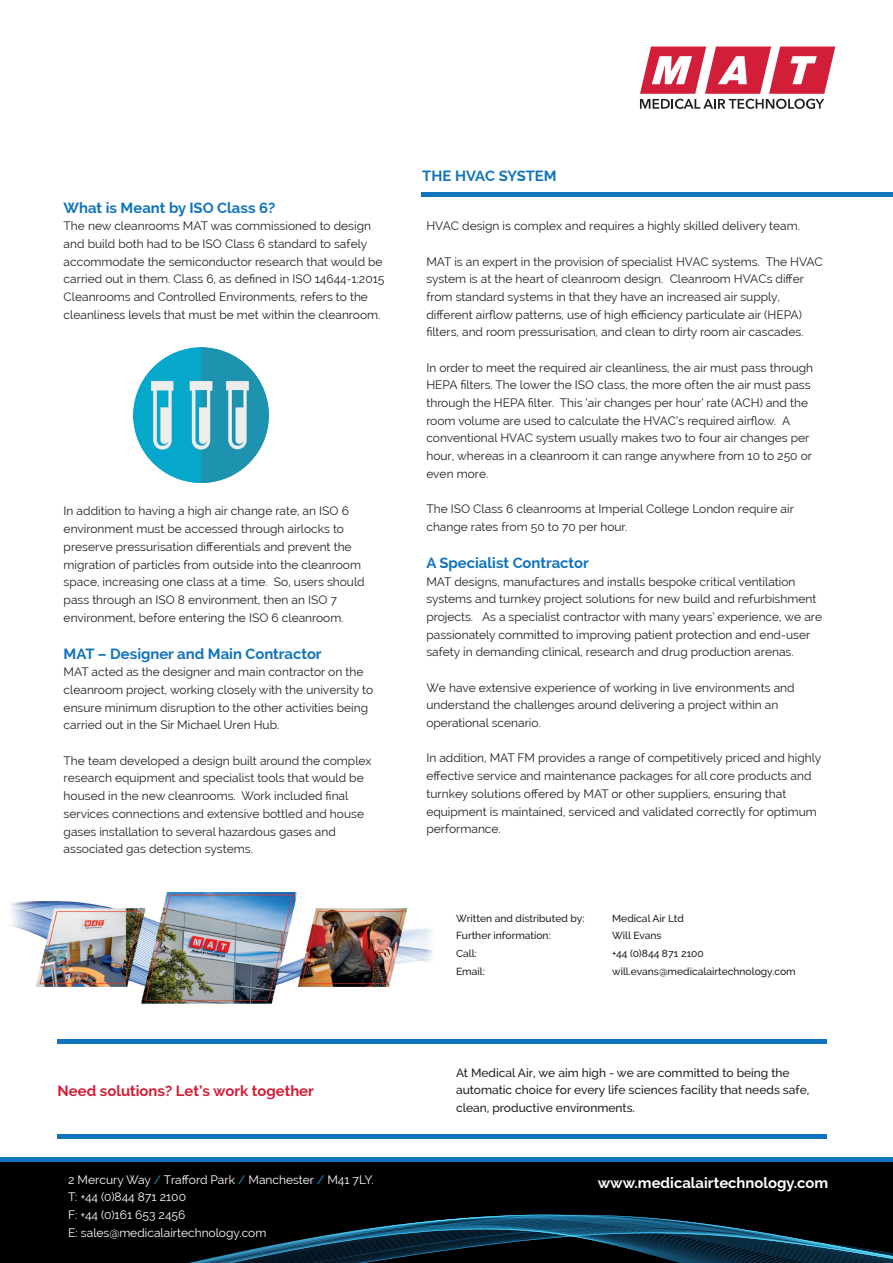
<style>
.page{position:relative;width:893px;height:1263px;background:#fff}
.page>*{position:absolute;margin:0;border:0;box-sizing:border-box;transform-origin:0 0}
.t1{font:700 14.85px "Raleway";color:#1074bc}
.t2{font:700 14.85px "Raleway";color:#d21e38}
.t3{font:700 14.85px "Raleway";color:#fff}
.t4{font:12px/17.7px "Raleway";color:#231f20}
.t5{font:500 12px/17.7px "Raleway";color:#231f20}
.t6{font:12px/17.7px "Raleway";color:#fff}
.t7{font:500 10.35px "Raleway";color:#231f20}
.s1{color:#24aae1}
</style>
<div class="page">
<img style="left:11px;top:892px;width:422px;height:112px">
<div style="left:0;top:1159px;width:893px;height:104px;background:#000001"></div>
<div style="left:0;top:1157px;width:893px;height:5px;background:#1074bc"></div>
<svg style="left:189px;top:1214px;width:704px;height:49px"></svg>
<hr style="left:422px;top:192px;width:471px;height:4px;background:#1074bc">
<svg style="left:640px;top:47px;width:195px;height:62px"></svg>
<div style="left:58px;top:1039px;width:769px;height:5px;background:#1074bc"></div>
<div style="left:58px;top:1134px;width:769px;height:5px;background:#1074bc"></div>
<img style="left:134px;top:347px;width:134px;height:135px">
<p class="t1" style="left:422px;top:167px;width:136px">THE HVAC SYSTEM</p>
<p class="t1" style="left:64px;top:199px;width:213px">What is Meant by ISO Class 6?</p>
<p class="t4" style="left:64px;top:217px;width:322px">The new cleanrooms MAT was commissioned to design and build both had to be ISO Class 6 standard to safely accommodate the semiconductor research that would be carried out in them. Class 6, as defined in ISO 14644-1:2015<br>Cleanrooms and Controlled Environments, refers to the cleanliness levels that must be met within the cleanroom.</p>
<p class="t4" style="left:426px;top:217px;width:375px">HVAC design is complex and requires a highly skilled delivery team.</p>
<p class="t4" style="left:426px;top:253px;width:398px">MAT is an expert in the provision of specialist HVAC systems. The HVAC system is at the heart of cleanroom design. Cleanroom HVACs differ from standard systems in that they have an increased air supply, different airflow patterns, use of high efficiency particulate air (HEPA) filters, and room pressurisation, and clean to dirty room air cascades.</p>
<p class="t4" style="left:426px;top:359px;width:388px">In order to meet the required air cleanliness, the air must pass through HEPA filters. The lower the ISO class, the more often the air must pass through the HEPA filter. This ‘air changes per hour’ rate (ACH) and the room volume are used to calculate the HVAC’s required airflow. A conventional HVAC system usually makes two to four air changes per hour, whereas in a cleanroom it can range anywhere from 10 to 250 or even more.</p>
<p class="t4" style="left:426px;top:500px;width:369px">The ISO Class 6 cleanrooms at Imperial College London require air change rates from 50 to 70 per hour.</p>
<p class="t1" style="left:426px;top:554px;width:164px">A Specialist Contractor</p>
<p class="t4" style="left:426px;top:573px;width:397px">MAT designs, manufactures and installs bespoke critical ventilation systems and turnkey project solutions for new build and refurbishment projects. As a specialist contractor with many years’ experience, we are passionately committed to improving patient protection and end-user safety in demanding clinical, research and drug production arenas.</p>
<p class="t4" style="left:426px;top:679px;width:370px">We have extensive experience of working in live environments and understand the challenges around delivering a project within an operational scenario.</p>
<p class="t4" style="left:426px;top:749px;width:396px">In addition, MAT FM provides a range of competitively priced and highly effective service and maintenance packages for all core products and turnkey solutions offered by MAT or other suppliers, ensuring that equipment is maintained, serviced and validated correctly for optimum performance.</p>
<p class="t4" style="left:64px;top:502px;width:303px">In addition to having a high air change rate, an ISO 6 environment must be accessed through airlocks to preserve pressurisation differentials and prevent the migration of particles from outside into the cleanroom space, increasing one class at a time. So, users should pass through an ISO 8 environment, then an ISO 7 environment, before entering the ISO 6 cleanroom.</p>
<p class="t1" style="left:64px;top:645px;width:260px">MAT – Designer and Main Contractor</p>
<p class="t4" style="left:64px;top:663px;width:311px">MAT acted as the designer and main contractor on the cleanroom project, working closely with the university to ensure minimum disruption to the other activities being carried out in the Sir Michael Uren Hub.</p>
<p class="t4" style="left:64px;top:752px;width:309px">The team developed a design built around the complex research equipment and specialist tools that would be housed in the new cleanrooms. Work included final services connections and extensive bottled and house gases installation to several hazardous gases and associated gas detection systems.</p>
<p class="t2" style="left:58px;top:1082px;width:258px">Need solutions? Let’s work together</p>
<p class="t7" style="left:456px;top:912px;width:130px">Written and distributed by:</p>
<p class="t7" style="left:612px;top:912px;width:73px">Medical Air Ltd</p>
<p class="t7" style="left:456px;top:929px;width:96px">Further information:</p>
<p class="t7" style="left:612px;top:929px;width:51px">Will Evans</p>
<p class="t7" style="left:456px;top:947px;width:22px">Call:</p>
<p class="t7" style="left:612px;top:947px;width:93px">+44 (0)844 871 2100</p>
<p class="t7" style="left:456px;top:965px;width:30px">Email:</p>
<p class="t7" style="left:612px;top:965px;width:185px">will.evans@medicalairtechnology.com</p>
<p class="t5" style="left:456px;top:1064px;width:355px">At Medical Air, we aim high - we are committed to being the automatic choice for every life sciences facility that needs safe, clean, productive environments.</p>
<p class="t6" style="left:68px;top:1170px;width:307px">2 Mercury Way <span class="s1">/</span> Trafford Park <span class="s1">/</span> Manchester <span class="s1">/</span> M41 7LY.</p>
<p class="t3" style="left:598px;top:1174px;width:232px">www.medicalairtechnology.com</p>
<p class="t6" style="left:68px;top:1188px;width:200px">T: +44 (0)844 871 2100<br>F: +44 (0)161 653 2456<br>E: sales@medicalairtechnology.com</p>
</div>
